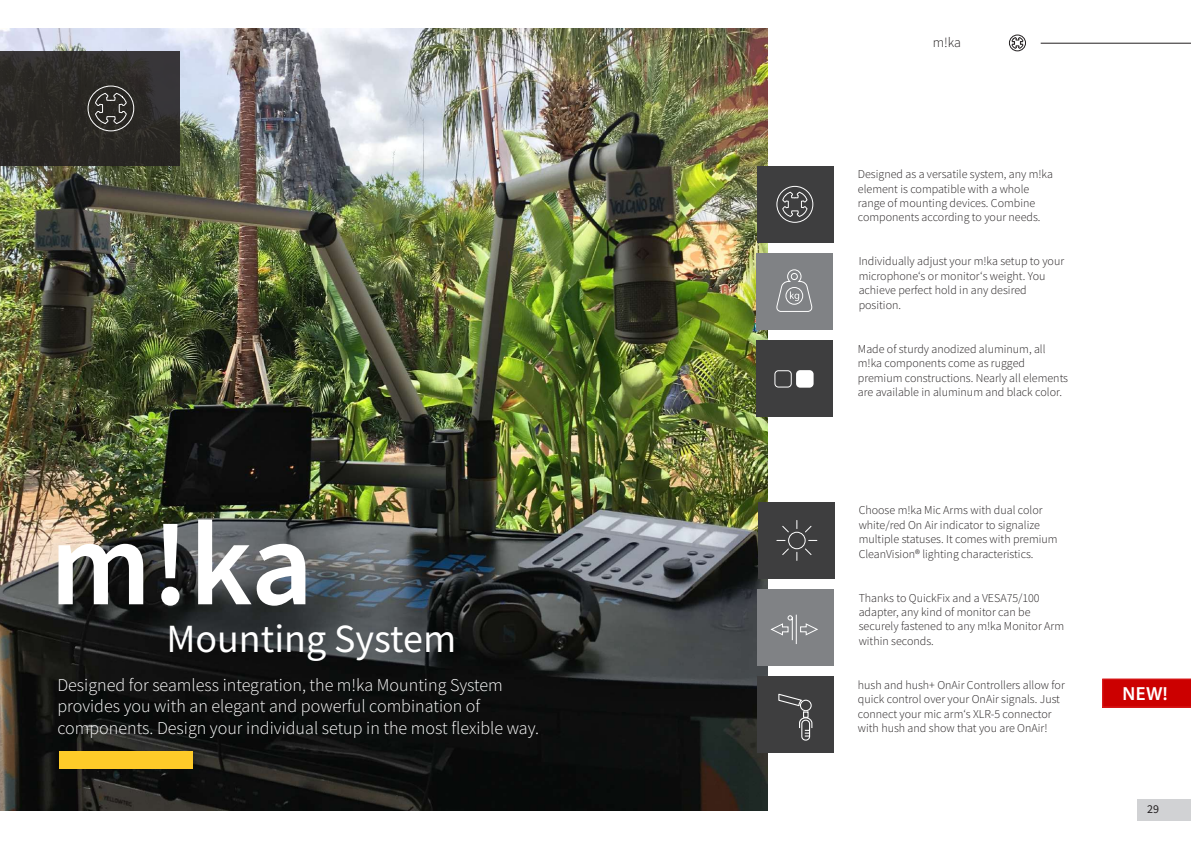
<style>
.page{position:relative;width:1191px;height:842px;background:#fff}
.page>*{position:absolute;margin:0;border:0;box-sizing:border-box;transform-origin:0 0}
.t1{font:600 120px "Source Sans Pro";color:#fff}
.t2{font:40px "Source Sans Pro";color:#fff}
.t3{font:600 19px "Myriad Pro";color:#fff}
.t4{font:300 18px/21.6px "Source Sans Pro";color:#fff}
.t5{font:300 14px "Source Sans Pro";color:#231f20}
.t6{font:300 12px/14.4px "Source Sans Pro";color:#231f20}
.t7{font:12px "Source Sans Pro";color:#231f20}
</style>
<div class="page">
<hr style="left:1040px;top:43px;width:151px;height:1px;background:#231f20">
<div style="left:1136px;top:799px;width:55px;height:22px;background:#d1d2d4"></div>
<img style="left:0;top:28px;width:767px;height:783px">
<div style="left:757px;top:166px;width:77px;height:77px;background:#3e3e3f"></div>
<div style="left:756px;top:253px;width:77px;height:77px;background:#808285"></div>
<div style="left:756px;top:340px;width:77px;height:77px;background:#3e3e3f"></div>
<div style="left:758px;top:502px;width:77px;height:77px;background:#3e3e3f"></div>
<div style="left:757px;top:589px;width:77px;height:77px;background:#808285"></div>
<div style="left:757px;top:676px;width:77px;height:77px;background:#3e3e3f"></div>
<svg style="left:776px;top:185px;width:38px;height:38px"></svg>
<div style="left:774px;top:370px;width:17px;height:18px;border:1px solid #fff;border-radius:4px"></div>
<div style="left:796px;top:370px;width:17px;height:18px;background:#fff;border-radius:4px"></div>
<svg style="left:776px;top:269px;width:37px;height:43px"></svg>
<svg style="left:776px;top:520px;width:41px;height:41px"></svg>
<svg style="left:770px;top:614px;width:48px;height:30px"></svg>
<svg style="left:778px;top:693px;width:35px;height:48px"></svg>
<svg style="left:1009px;top:35px;width:17px;height:16px"></svg>
<svg style="left:0;top:51px;width:179px;height:115px;background:#2d2a28"></svg>
<svg style="left:87px;top:85px;width:48px;height:47px;background:#464440"></svg>
<div style="left:59px;top:751px;width:133px;height:17px;background:#fecb29"></div>
<svg style="left:1102px;top:678px;width:89px;height:30px;background:#ce0707"></svg>
<h1 class="t1" style="left:50px;top:484px;width:265px">m!ka</h1>
<h2 class="t2" style="left:166px;top:613px;width:291px">Mounting System</h2>
<h3 class="t4" style="left:57px;top:674px;width:483px">Designed for seamless integration, the m!ka Mounting System provides you with an elegant and powerful combination of components. Design your individual setup in the most flexible way.</h3>
<p class="t5" style="left:932px;top:34px;width:30px">m!ka</p>
<p class="t6" style="left:858px;top:167px;width:196px">Designed as a versatile system, any m!ka element is compatible with a whole range of mounting devices. Combine components according to your needs.</p>
<p class="t6" style="left:858px;top:254px;width:207px">Individually adjust your m!ka setup to your microphone‘s or monitor‘s weight. You achieve perfect hold in any desired position.</p>
<p class="t6" style="left:858px;top:342px;width:212px">Made of sturdy anodized aluminum, all m!ka components come as rugged premium constructions. Nearly all elements are available in aluminum and black color.</p>
<p class="t6" style="left:858px;top:503px;width:200px">Choose m!ka Mic Arms with dual color white/red On Air indicator to signalize multiple statuses. It comes with premium CleanVision® lighting characteristics.</p>
<p class="t6" style="left:858px;top:590px;width:207px">Thanks to QuickFix and a VESA75/100 adapter, any kind of monitor can be securely fastened to any m!ka Monitor Arm within seconds.</p>
<p class="t6" style="left:858px;top:678px;width:208px">hush and hush+ OnAir Controllers allow for quick control over your OnAir signals. Just connect your mic arm‘s XLR-5 connector with hush and show that you are OnAir!</p>
<h3 class="t3" style="left:1122px;top:681px;width:47px">NEW!</h3>
<p class="t7" style="left:1147px;top:802px;width:13px">29</p>
</div>
